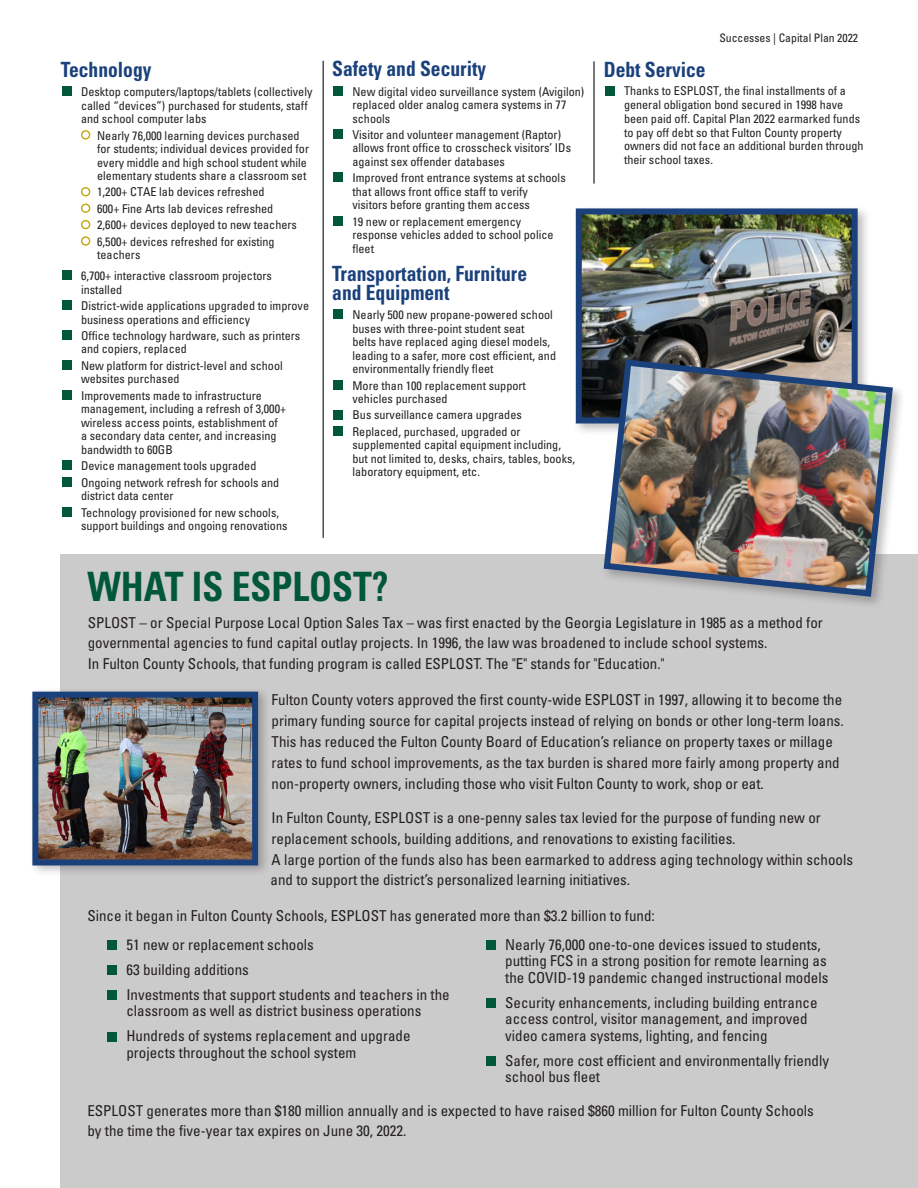
<style>
.page{position:relative;width:918px;height:1188px;background:#fff}
.page>*{position:absolute;margin:0;border:0;box-sizing:border-box;transform-origin:0 0}
.subhead{font:700 condensed 40.5px "Univers LT Std";color:#00573c;scale:.93 1}
.Sub_-_bullets{font:700 condensed 21px/18.9px "Univers LT Std";color:#1a417c;scale:.93 1}
.intro_text{font:condensed 15px/21px "Univers LT Std";color:#231f20}
.indent_1_bullets{font:condensed 15px/16.5px "Univers LT Std";color:#231f20}
.indent_1_bullets-2{font:condensed 12.15px/13.5px "Univers LT Std";color:#231f20}
.indent_2_bullets{font:condensed 12.15px/13.5px "Univers LT Std";color:#231f20}
.text_-_bullets{font:condensed 11.7px "Univers LT Std";color:#231f20}
</style>
<div class="page">
<div style="left:61px;top:555px;width:857px;height:633px;background:#cccbcb"></div>
<div style="left:572px;top:205px;width:298px;height:232px;background:#231f20;opacity:.28"></div>
<img style="left:583px;top:215px;width:268px;height:202px">
<div style="left:576px;top:208px;width:282px;height:216px;border:6px solid #1a417c"></div>
<div style="left:601px;top:357px;width:304px;height:252px;background:#231f20;opacity:.28"></div>
<img style="left:600px;top:356px;width:296px;height:244px">
<hr style="left:322px;top:61px;width:2px;height:477px;background:#4c4e50">
<hr style="left:593px;top:61px;width:2px;height:123px;background:#4c4e50">
<div style="left:62px;top:86px;width:10px;height:10px;background:#00573c"></div>
<div style="left:81px;top:130px;width:9px;height:10px;border:1px solid #c2a205;border-radius:50%"></div>
<div style="left:81px;top:187px;width:9px;height:9px;border:1px solid #c2a205;border-radius:50%"></div>
<div style="left:81px;top:204px;width:9px;height:9px;border:1px solid #c2a205;border-radius:50%"></div>
<div style="left:81px;top:220px;width:9px;height:9px;border:1px solid #c2a205;border-radius:50%"></div>
<div style="left:81px;top:236px;width:9px;height:10px;border:1px solid #c2a205;border-radius:50%"></div>
<div style="left:62px;top:270px;width:10px;height:10px;background:#00573c"></div>
<div style="left:62px;top:300px;width:10px;height:10px;background:#00573c"></div>
<div style="left:62px;top:330px;width:10px;height:10px;background:#00573c"></div>
<div style="left:62px;top:360px;width:10px;height:10px;background:#00573c"></div>
<div style="left:62px;top:390px;width:10px;height:10px;background:#00573c"></div>
<div style="left:62px;top:460px;width:10px;height:10px;background:#00573c"></div>
<div style="left:62px;top:477px;width:10px;height:10px;background:#00573c"></div>
<div style="left:62px;top:507px;width:10px;height:10px;background:#00573c"></div>
<div style="left:334px;top:86px;width:9px;height:10px;background:#00573c"></div>
<div style="left:334px;top:129px;width:9px;height:10px;background:#00573c"></div>
<div style="left:334px;top:173px;width:9px;height:9px;background:#00573c"></div>
<div style="left:334px;top:216px;width:9px;height:10px;background:#00573c"></div>
<div style="left:334px;top:309px;width:9px;height:10px;background:#00573c"></div>
<div style="left:334px;top:380px;width:9px;height:10px;background:#00573c"></div>
<div style="left:334px;top:410px;width:9px;height:9px;background:#00573c"></div>
<div style="left:334px;top:426px;width:9px;height:10px;background:#00573c"></div>
<div style="left:605px;top:86px;width:10px;height:10px;background:#00573c"></div>
<div style="left:29px;top:687px;width:242px;height:190px;background:#231f20;opacity:.28"></div>
<img style="left:39px;top:699px;width:212px;height:160px">
<div style="left:32px;top:692px;width:226px;height:174px;border:6px solid #1a417c"></div>
<div style="left:108px;top:940px;width:9px;height:10px;background:#00573c"></div>
<div style="left:108px;top:965px;width:9px;height:10px;background:#00573c"></div>
<div style="left:108px;top:990px;width:9px;height:10px;background:#00573c"></div>
<div style="left:108px;top:1032px;width:9px;height:9px;background:#00573c"></div>
<div style="left:486px;top:940px;width:10px;height:10px;background:#00573c"></div>
<div style="left:486px;top:998px;width:10px;height:10px;background:#00573c"></div>
<div style="left:486px;top:1056px;width:10px;height:10px;background:#00573c"></div>
<p class="Sub_-_bullets" style="left:61px;top:60px;width:99px">Technology</p>
<p class="indent_1_bullets-2" style="left:81px;top:85px;width:233px">Desktop computers/laptops/tablets (collectively called “devices”) purchased for students, staff and school computer labs</p>
<p class="indent_2_bullets" style="left:97px;top:128px;width:213px">Nearly 76,000 learning devices purchased for students; individual devices provided for every middle and high school student while elementary students share a classroom set</p>
<p class="indent_2_bullets" style="left:97px;top:184px;width:201px;line-height:16.4px">1,200+ CTAE lab devices refreshed<br>600+ Fine Arts lab devices refreshed 2,600+ devices deployed to new teachers 6,500+ devices refreshed for existing</p>
<p class="indent_2_bullets" style="left:97px;top:248px;width:45px">teachers</p>
<p class="indent_1_bullets-2" style="left:81px;top:269px;width:192px">6,700+ interactive classroom projectors installed</p>
<p class="indent_1_bullets-2" style="left:81px;top:299px;width:230px">District-wide applications upgraded to improve business operations and efficiency</p>
<p class="indent_1_bullets-2" style="left:81px;top:329px;width:221px">Office technology hardware, such as printers and copiers, replaced</p>
<p class="indent_1_bullets-2" style="left:81px;top:359px;width:203px">New platform for district-level and school websites purchased</p>
<p class="indent_1_bullets-2" style="left:81px;top:389px;width:207px">Improvements made to infrastructure management, including a refresh of 3,000+ wireless access points, establishment of a secondary data center, and increasing bandwidth to 60GB</p>
<p class="indent_1_bullets-2" style="left:81px;top:459px;width:177px">Device management tools upgraded</p>
<p class="indent_1_bullets-2" style="left:81px;top:475px;width:200px">Ongoing network refresh for schools and district data center</p>
<p class="indent_1_bullets-2" style="left:81px;top:505px;width:208px">Technology provisioned for new schools, support buildings and ongoing renovations</p>
<p class="Sub_-_bullets" style="left:332px;top:59px;width:167px">Safety and Security</p>
<p class="indent_1_bullets-2" style="left:352px;top:84px;width:233px">New digital video surveillance system (Avigilon) replaced older analog camera systems in 77 schools</p>
<p class="indent_1_bullets-2" style="left:352px;top:128px;width:220px">Visitor and volunteer management (Raptor) allows front office to crosscheck visitors’ IDs against sex offender databases</p>
<p class="indent_1_bullets-2" style="left:352px;top:171px;width:215px">Improved front entrance systems at schools that allows front office staff to verify visitors before granting them access</p>
<p class="indent_1_bullets-2" style="left:352px;top:215px;width:203px">19 new or replacement emergency response vehicles added to school police fleet</p>
<p class="Sub_-_bullets" style="left:332px;top:264px;width:211px">Transportation, Furniture and Equipment</p>
<p class="indent_1_bullets-2" style="left:352px;top:308px;width:205px">Nearly 500 new propane-powered school buses with three-point student seat<br>belts have replaced aging diesel models, leading to a safer, more cost efficient, and environmentally friendly fleet</p>
<p class="indent_1_bullets-2" style="left:352px;top:378px;width:175px">More than 100 replacement support vehicles purchased</p>
<p class="indent_1_bullets-2" style="left:353px;top:407px;width:171px;line-height:16.4px">Bus surveillance camera upgrades<br>Replaced, purchased, upgraded or</p>
<p class="indent_1_bullets-2" style="left:352px;top:438px;width:224px">supplemented capital equipment including, but not limited to, desks, chairs, tables, books, laboratory equipment, etc.</p>
<p class="text_-_bullets" style="left:719px;top:31px;width:140px">Successes | Capital Plan 2022</p>
<p class="Sub_-_bullets" style="left:604px;top:60px;width:111px">Debt Service</p>
<p class="indent_1_bullets-2" style="left:624px;top:84px;width:241px">Thanks to ESPLOST, the final installments of a general obligation bond secured in 1998 have been paid off. Capital Plan 2022 earmarked funds to pay off debt so that Fulton County property owners did not face an additional burden through their school taxes.</p>
<p class="subhead" style="left:87px;top:562px;width:325px">WHAT IS ESPLOST?</p>
<p class="intro_text" style="left:88px;top:612px;width:737px;line-height:20.4px">SPLOST – or Special Purpose Local Option Sales Tax – was first enacted by the Georgia Legislature in 1985 as a method for governmental agencies to fund capital outlay projects. In 1996, the law was broadened to include school systems.<br>In Fulton County Schools, that funding program is called ESPLOST. The "E" stands for "Education."</p>
<p class="intro_text" style="left:272px;top:689px;width:574px">Fulton County voters approved the first county-wide ESPLOST in 1997, allowing it to become the primary funding source for capital projects instead of relying on bonds or other long-term loans.<br>This has reduced the Fulton County Board of Education’s reliance on property taxes or millage rates to fund school improvements, as the tax burden is shared more fairly among property and non-property owners, including those who visit Fulton County to work, shop or eat.</p>
<p class="intro_text" style="left:272px;top:807px;width:583px">In Fulton County, ESPLOST is a one-penny sales tax levied for the purpose of funding new or replacement schools, building additions, and renovations to existing facilities.<br>A large portion of the funds also has been earmarked to address aging technology within schools</p>
<p class="intro_text" style="left:271px;top:869px;width:361px">and to support the district’s personalized learning initiatives.</p>
<p class="intro_text" style="left:87px;top:905px;width:569px">Since it began in Fulton County Schools, ESPLOST has generated more than $3.2 billion to fund:</p>
<p class="indent_1_bullets" style="left:126px;top:936px;width:189px">51 new or replacement schools</p>
<p class="indent_1_bullets" style="left:126px;top:961px;width:124px">63 building additions</p>
<p class="indent_1_bullets" style="left:126px;top:986px;width:325px">Investments that support students and teachers in the classroom as well as district business operations</p>
<p class="indent_1_bullets" style="left:126px;top:1028px;width:286px">Hundreds of systems replacement and upgrade projects throughout the school system</p>
<p class="indent_1_bullets" style="left:505px;top:936px;width:325px">Nearly 76,000 one-to-one devices issued to students, putting FCS in a strong position for remote learning as the COVID-19 pandemic changed instructional models</p>
<p class="indent_1_bullets" style="left:505px;top:994px;width:314px">Security enhancements, including building entrance access control, visitor management, and improved video camera systems, lighting, and fencing</p>
<p class="indent_1_bullets" style="left:505px;top:1052px;width:325px">Safer, more cost efficient and environmentally friendly school bus fleet</p>
<p class="intro_text" style="left:87px;top:1100px;width:728px;line-height:20px">ESPLOST generates more than $180 million annually and is expected to have raised $860 million for Fulton County Schools by the time the five-year tax expires on June 30, 2022.</p>
</div>
